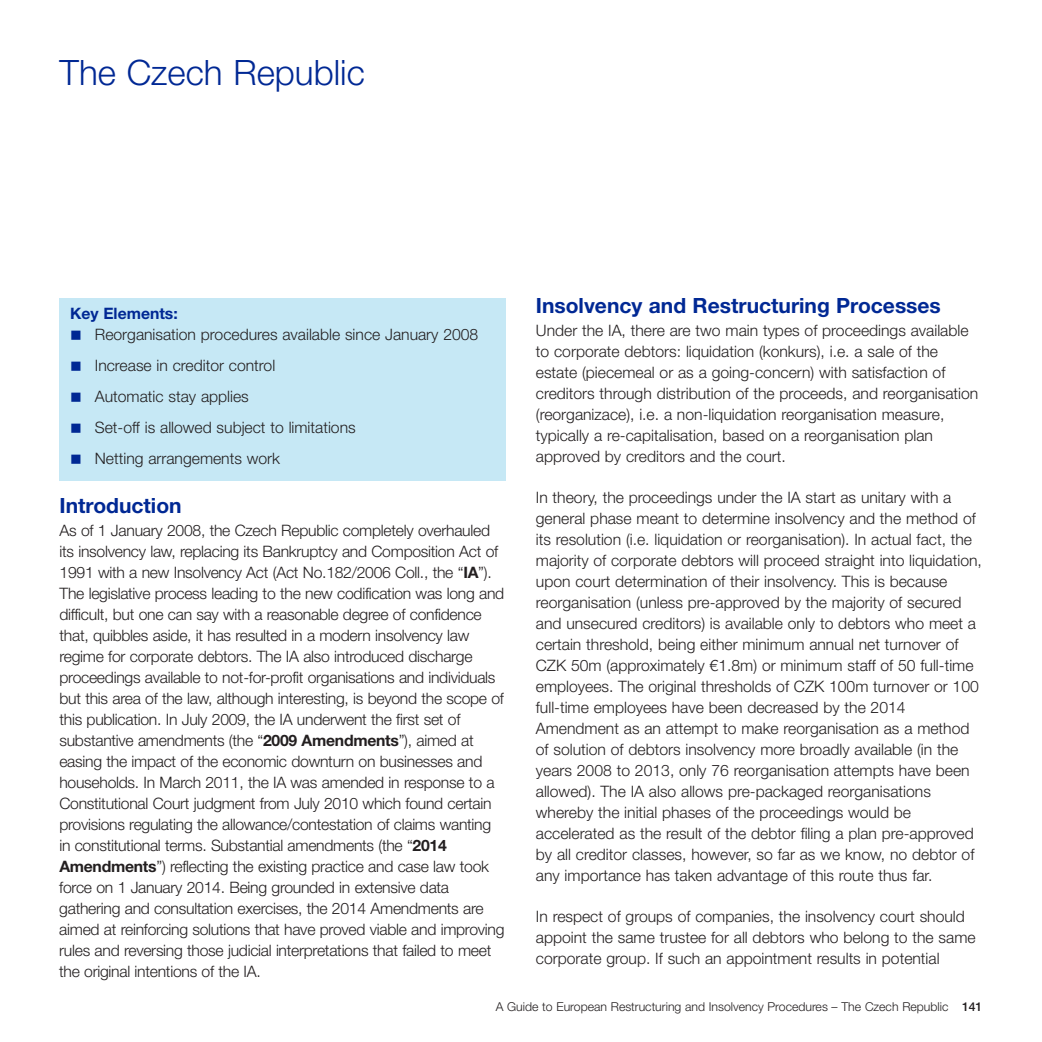
<style>
.page{position:relative;width:1042px;height:1042px;background:#fff}
.page>*{position:absolute;margin:0;border:0;box-sizing:border-box;transform-origin:0 0}
.t1{font:300 35px "Helvetica Neue LT";color:#002894}
.t2{font:700 21px "Helvetica Neue LT";color:#002894}
.t3{font:300 15.75px/21px "Helvetica Neue LT";color:#231f20}
.t4{font:700 15.75px "Helvetica Neue LT";color:#002894}
.t5{font:300 12.25px "Helvetica Neue LT";color:#231f20}
.s1{color:#002894}
.s2{font-weight:700}
.s3{font-weight:500}
</style>
<div class="page">
<div style="left:60px;top:298px;width:446px;height:182px;background:#c6e8f5"></div>
<h1 class="t1" style="left:60px;top:60px;width:307px">The Czech Republic</h1>
<p class="t4" style="left:70px;top:308px;width:109px">Key Elements:</p>
<p class="t3" style="left:70px;top:326px;width:410px"><span class="s1">■</span> Reorganisation procedures available since January 2008</p>
<p class="t3" style="left:70px;top:357px;width:207px"><span class="s1">■</span> Increase in creditor control</p>
<p class="t3" style="left:70px;top:388px;width:180px"><span class="s1">■</span> Automatic stay applies</p>
<p class="t3" style="left:70px;top:419px;width:287px"><span class="s1">■</span> Set-off is allowed subject to limitations</p>
<p class="t3" style="left:70px;top:449px;width:212px"><span class="s1">■</span> Netting arrangements work</p>
<h2 class="t2" style="left:60px;top:498px;width:124px">Introduction</h2>
<p class="t3" style="left:59px;top:522px;width:447px">As of 1 January 2008, the Czech Republic completely overhauled its insolvency law, replacing its Bankruptcy and Composition Act of 1991 with a new Insolvency Act (Act No.182/2006 Coll., the “<span class="s2">IA</span>”).<br>The legislative process leading to the new codification was long and difficult, but one can say with a reasonable degree of confidence that, quibbles aside, it has resulted in a modern insolvency law regime for corporate debtors. The IA also introduced discharge proceedings available to not-for-profit organisations and individuals but this area of the law, although interesting, is beyond the scope of this publication. In July 2009, the IA underwent the first set of substantive amendments (the “<span class="s2">2009 Amendments</span>”), aimed at easing the impact of the economic downturn on businesses and households. In March 2011, the IA was amended in response to a Constitutional Court judgment from July 2010 which found certain provisions regulating the allowance/contestation of claims wanting in constitutional terms. Substantial amendments (the “<span class="s2">2014<br>Amendments</span>”) reflecting the existing practice and case law took force on 1 January 2014. Being grounded in extensive data gathering and consultation exercises, the 2014 Amendments are aimed at reinforcing solutions that have proved viable and improving rules and reversing those judicial interpretations that failed to meet the original intentions of the IA.</p>
<h2 class="t2" style="left:536px;top:298px;width:406px">Insolvency and Restructuring Processes</h2>
<p class="t3" style="left:536px;top:321px;width:444px">Under the IA, there are two main types of proceedings available to corporate debtors: liquidation (konkurs), i.e. a sale of the estate (piecemeal or as a going-concern) with satisfaction of creditors through distribution of the proceeds, and reorganisation (reorganizace), i.e. a non-liquidation reorganisation measure, typically a re-capitalisation, based on a reorganisation plan approved by creditors and the court.</p>
<p class="t3" style="left:536px;top:488px;width:447px">In theory, the proceedings under the IA start as unitary with a general phase meant to determine insolvency and the method of its resolution (i.e. liquidation or reorganisation). In actual fact, the majority of corporate debtors will proceed straight into liquidation, upon court determination of their insolvency. This is because reorganisation (unless pre-approved by the majority of secured and unsecured creditors) is available only to debtors who meet a certain threshold, being either minimum annual net turnover of CZK 50m (approximately €1.8m) or minimum staff of 50 full-time employees. The original thresholds of CZK 100m turnover or 100 full-time employees have been decreased by the 2014<br>Amendment as an attempt to make reorganisation as a method of solution of debtors insolvency more broadly available (in the years 2008 to 2013, only 76 reorganisation attempts have been allowed). The IA also allows pre-packaged reorganisations whereby the initial phases of the proceedings would be accelerated as the result of the debtor filing a plan pre-approved by all creditor classes, however, so far as we know, no debtor of any importance has taken advantage of this route thus far.</p>
<p class="t3" style="left:536px;top:907px;width:441px">In respect of groups of companies, the insolvency court should appoint the same trustee for all debtors who belong to the same corporate group. If such an appointment results in potential</p>
<p class="t5" style="left:496px;top:1002px;width:488px">A Guide to European Restructuring and Insolvency Procedures – The Czech Republic <span class="s3">141</span></p>
</div>
